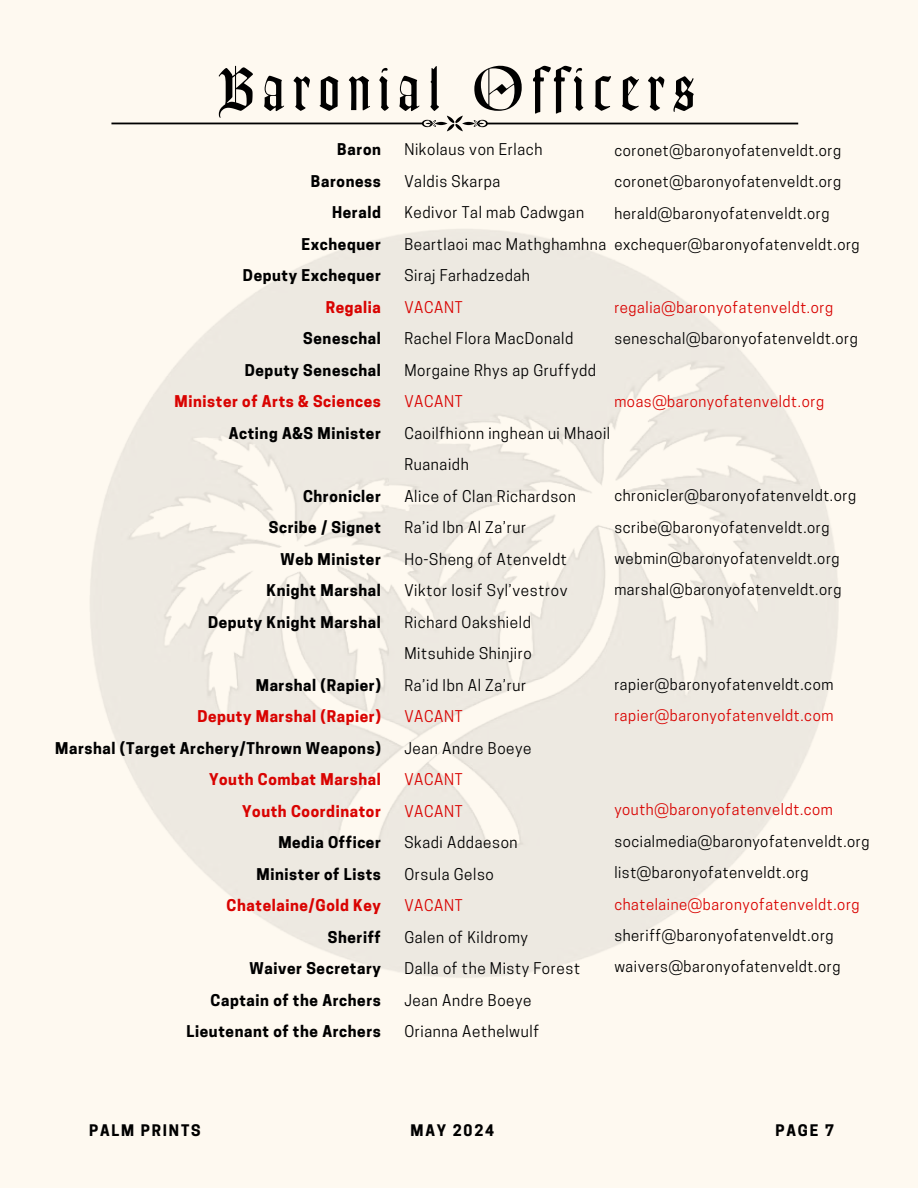
<style>
.page{position:relative;width:918px;height:1188px;background:#fff}
.page>*{position:absolute;margin:0;border:0;box-sizing:border-box;transform-origin:0 0}
.t1{font:60px "Goudy Text MT Std";letter-spacing:.13em;color:#000}
.t2{font:15.3px/31.5px "Cooper Hewitt";letter-spacing:.04em;color:#000}
.t3{font:700 15.3px "Cooper Hewitt";letter-spacing:.04em;color:#000}
.t4{font:700 15.3px "Cooper Hewitt";letter-spacing:.04em;color:#d90301}
.t5{font:15.3px "Cooper Hewitt";letter-spacing:.04em;color:#d90301}
.t6{font:15px "Cooper Hewitt";letter-spacing:.04em;color:#000}
.t7{font:15px "Cooper Hewitt";letter-spacing:.04em;color:#d90301}
.t8{font:700 15px "Cooper Hewitt";letter-spacing:.12em;color:#000}
</style>
<div class="page">
<div style="left:0;top:0;width:918px;height:1188px;background:linear-gradient(to right,#f8f4eb,#f8f3eb)"></div>
<svg style="left:111px;top:116px;width:687px;height:15px"></svg>
<h1 class="t1" style="left:215px;top:66px;width:481px">Baronial Officers</h1>
<p class="t3" style="left:337px;top:144px;width:45px">Baron</p>
<p class="t3" style="left:311px;top:175px;width:72px">Baroness</p>
<p class="t3" style="left:332px;top:207px;width:50px">Herald</p>
<p class="t3" style="left:301px;top:238px;width:81px">Exchequer</p>
<p class="t3" style="left:243px;top:270px;width:139px">Deputy Exchequer</p>
<p class="t4" style="left:326px;top:301px;width:57px">Regalia</p>
<p class="t3" style="left:303px;top:333px;width:79px">Seneschal</p>
<p class="t3" style="left:245px;top:364px;width:138px">Deputy Seneschal</p>
<p class="t4" style="left:175px;top:396px;width:208px">Minister of Arts &amp; Sciences</p>
<p class="t3" style="left:229px;top:427px;width:154px">Acting A&amp;S Minister</p>
<p class="t2" style="left:404px;top:136px;width:140px">Nikolaus von Erlach</p>
<p class="t2" style="left:404px;top:167px;width:97px">Valdis Skarpa</p>
<p class="t2" style="left:404px;top:199px;width:181px">Kedivor Tal mab Cadwgan</p>
<p class="t2" style="left:404px;top:230px;width:204px">Beartlaoi mac Mathghamhna</p>
<p class="t2" style="left:404px;top:262px;width:127px">Siraj Farhadzedah</p>
<p class="t5" style="left:404px;top:301px;width:60px">VACANT</p>
<p class="t2" style="left:404px;top:325px;width:170px">Rachel Flora MacDonald</p>
<p class="t2" style="left:404px;top:356px;width:193px">Morgaine Rhys ap Gruffydd</p>
<p class="t5" style="left:404px;top:396px;width:60px">VACANT</p>
<p class="t2" style="left:404px;top:419px;width:207px">Caoilfhionn inghean ui Mhaoil<br>Ruanaidh</p>
<p class="t2" style="left:404px;top:482px;width:173px">Alice of Clan Richardson</p>
<p class="t2" style="left:404px;top:514px;width:123px">Ra’id Ibn Al Za’rur</p>
<p class="t2" style="left:404px;top:545px;width:164px">Ho-Sheng of Atenveldt</p>
<p class="t2" style="left:404px;top:577px;width:165px">Viktor Iosif Syl’vestrov</p>
<p class="t2" style="left:404px;top:608px;width:128px">Richard Oakshield</p>
<p class="t2" style="left:404px;top:640px;width:129px">Mitsuhide Shinjiro</p>
<p class="t2" style="left:404px;top:671px;width:123px">Ra’id Ibn Al Za’rur</p>
<p class="t5" style="left:404px;top:711px;width:60px">VACANT</p>
<p class="t2" style="left:404px;top:734px;width:129px">Jean Andre Boeye</p>
<p class="t5" style="left:404px;top:774px;width:60px">VACANT</p>
<p class="t5" style="left:404px;top:805px;width:60px">VACANT</p>
<p class="t2" style="left:404px;top:829px;width:115px">Skadi Addaeson</p>
<p class="t2" style="left:404px;top:860px;width:91px">Orsula Gelso</p>
<p class="t5" style="left:404px;top:900px;width:60px">VACANT</p>
<p class="t2" style="left:404px;top:923px;width:125px">Galen of Kildromy</p>
<p class="t2" style="left:404px;top:955px;width:177px">Dalla of the Misty Forest</p>
<p class="t2" style="left:404px;top:986px;width:129px">Jean Andre Boeye</p>
<p class="t2" style="left:404px;top:1018px;width:136px">Orianna Aethelwulf</p>
<p class="t6" style="left:614px;top:144px;width:228px">coronet@baronyofatenveldt.org</p>
<p class="t6" style="left:614px;top:176px;width:228px">coronet@baronyofatenveldt.org</p>
<p class="t6" style="left:614px;top:207px;width:217px">herald@baronyofatenveldt.org</p>
<p class="t6" style="left:614px;top:239px;width:247px">exchequer@baronyofatenveldt.org</p>
<p class="t7" style="left:614px;top:302px;width:220px">regalia@baronyofatenveldt.org</p>
<p class="t6" style="left:614px;top:333px;width:245px">seneschal@baronyofatenveldt.org</p>
<p class="t7" style="left:614px;top:396px;width:211px">moas@baronyofatenveldt.org</p>
<p class="t6" style="left:614px;top:490px;width:243px">chronicler@baronyofatenveldt.org</p>
<p class="t6" style="left:614px;top:521px;width:217px">scribe@baronyofatenveldt.org</p>
<p class="t6" style="left:614px;top:553px;width:227px">webmin@baronyofatenveldt.org</p>
<p class="t6" style="left:614px;top:584px;width:229px">marshal@baronyofatenveldt.org</p>
<p class="t3" style="left:303px;top:490px;width:79px">Chronicler</p>
<p class="t3" style="left:269px;top:522px;width:114px">Scribe / Signet</p>
<p class="t3" style="left:281px;top:553px;width:102px">Web Minister</p>
<p class="t3" style="left:267px;top:585px;width:116px">Knight Marshal</p>
<p class="t3" style="left:208px;top:616px;width:174px">Deputy Knight Marshal</p>
<p class="t6" style="left:614px;top:678px;width:221px">rapier@baronyofatenveldt.com</p>
<p class="t7" style="left:614px;top:710px;width:221px">rapier@baronyofatenveldt.com</p>
<p class="t3" style="left:256px;top:679px;width:127px">Marshal (Rapier)</p>
<p class="t4" style="left:197px;top:711px;width:185px">Deputy Marshal (Rapier)</p>
<p class="t3" style="left:55px;top:742px;width:327px">Marshal (Target Archery/Thrown Weapons)</p>
<p class="t4" style="left:209px;top:774px;width:173px">Youth Combat Marshal</p>
<p class="t4" style="left:242px;top:805px;width:140px">Youth Coordinator</p>
<p class="t3" style="left:278px;top:837px;width:104px">Media Officer</p>
<p class="t3" style="left:257px;top:868px;width:126px">Minister of Lists</p>
<p class="t4" style="left:227px;top:900px;width:156px">Chatelaine/Gold Key</p>
<p class="t3" style="left:328px;top:931px;width:55px">Sheriff</p>
<p class="t3" style="left:250px;top:963px;width:133px">Waiver Secretary</p>
<p class="t3" style="left:211px;top:994px;width:172px">Captain of the Archers</p>
<p class="t3" style="left:187px;top:1026px;width:196px">Lieutenant of the Archers</p>
<p class="t7" style="left:614px;top:804px;width:220px">youth@baronyofatenveldt.com</p>
<p class="t6" style="left:614px;top:835px;width:257px">socialmedia@baronyofatenveldt.org</p>
<p class="t6" style="left:614px;top:867px;width:196px">list@baronyofatenveldt.org</p>
<p class="t7" style="left:614px;top:898px;width:247px">chatelaine@baronyofatenveldt.org</p>
<p class="t6" style="left:614px;top:930px;width:221px">sheriff@baronyofatenveldt.org</p>
<h2 class="t6" style="left:614px;top:961px;width:228px">waivers@baronyofatenveldt.org</h2>
<p class="t8" style="left:89px;top:1124px;width:113px">PALM PRINTS</p>
<p class="t8" style="left:411px;top:1124px;width:85px">MAY 2024</p>
<p class="t8" style="left:776px;top:1124px;width:60px">PAGE 7</p>
</div>
